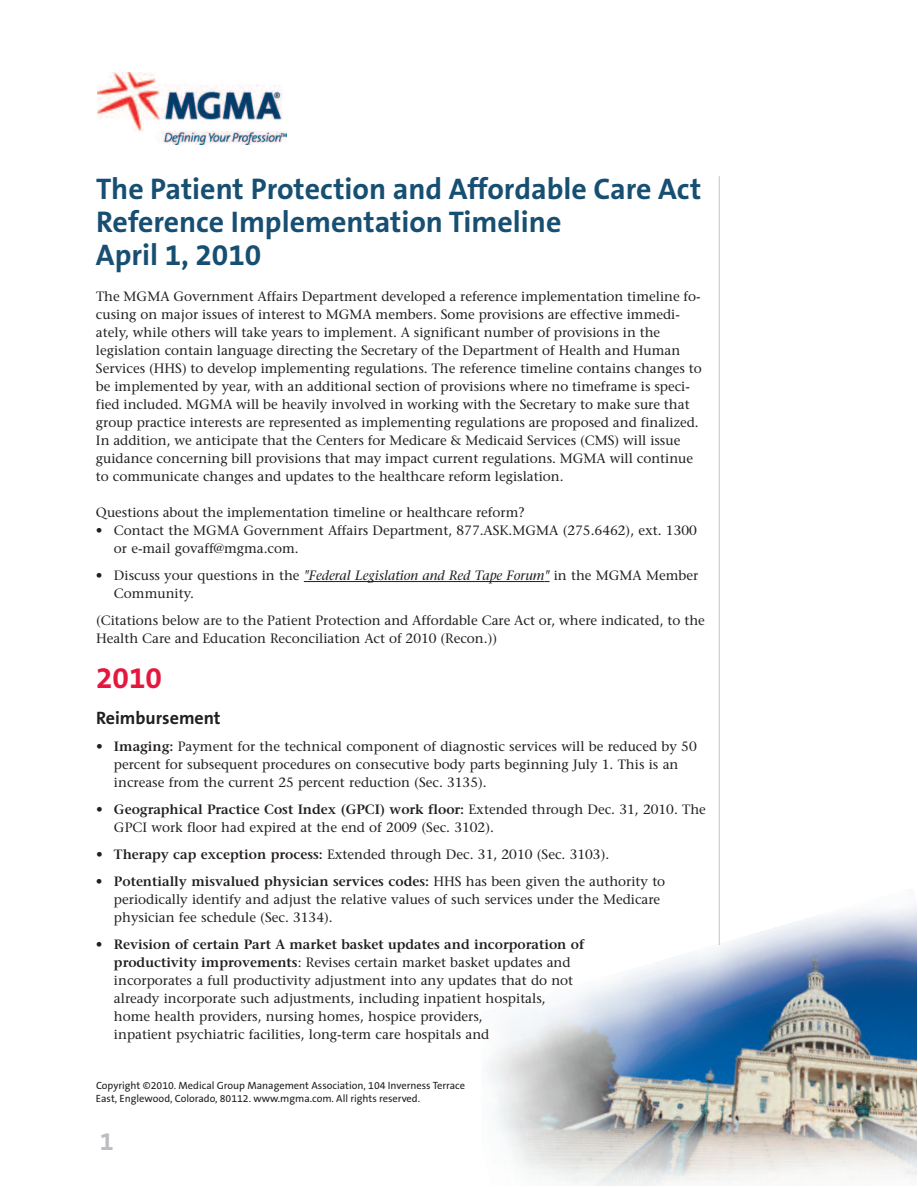
<style>
.page{position:relative;width:918px;height:1188px;background:#fff}
.page>*{position:absolute;margin:0;border:0;box-sizing:border-box;transform-origin:0 0}
.t1{font:700 30px/33px "The Sans B7";color:#174f72}
.t2{font:700 30px "The Sans B7";color:#e4183e}
.t3{font:700 25.5px "The Sans B7";color:#bcbdc0}
.t4{font:700 18px "The Sans B7";color:#231f20}
.t5{font:13.5px/18px "Stone Serif";color:#231f20}
.t6{font:10.5px/12.6px "The Sans B5 Plain";color:#231f20}
.s1{font-style:italic}
.s2{font-weight:600}
</style>
<div class="page">
<img style="left:487px;top:889px;width:430px;height:297px">
<hr style="left:719px;top:176px;width:1px;height:769px;background:#bfc4d7">
<hr style="left:304px;top:581px;width:241px;height:1px;background:#231f20">
<img style="left:98px;top:73px;width:188px;height:71px">
<h1 class="t1" style="left:96px;top:173px;width:607px">The Patient Protection and Affordable Care Act<br>Reference Implementation Timeline<br>April 1, 2010</h1>
<p class="t5" style="left:96px;top:289px;width:607px">The MGMA Government Affairs Department developed a reference implementation timeline fo&shy;cusing on major issues of interest to MGMA members. Some provisions are effective immedi&shy;ately, while others will take years to implement. A significant number of provisions in the legislation contain language directing the Secretary of the Department of Health and Human Services (HHS) to develop implementing regulations. The reference timeline contains changes to be implemented by year, with an additional section of provisions where no timeframe is speci&shy;fied included. MGMA will be heavily involved in working with the Secretary to make sure that group practice interests are represented as implementing regulations are proposed and finalized.<br>In addition, we anticipate that the Centers for Medicare &amp; Medicaid Services (CMS) will issue guidance concerning bill provisions that may impact current regulations. MGMA will continue to communicate changes and updates to the healthcare reform legislation.</p>
<p class="t5" style="left:96px;top:505px;width:430px">Questions about the implementation timeline or healthcare reform?</p>
<p class="t5" style="left:114px;top:523px;width:584px;text-indent:-18px">• Contact the MGMA Government Affairs Department, 877.ASK.MGMA (275.6462), ext. 1300 or e-mail govaff@mgma.com.</p>
<p class="t5" style="left:114px;top:568px;width:586px;text-indent:-18px">• Discuss your questions in the <span class="s1">"Federal Legislation and Red Tape Forum"</span> in the MGMA Member<br>Community.</p>
<p class="t5" style="left:96px;top:613px;width:610px">(Citations below are to the Patient Protection and Affordable Care Act or, where indicated, to the<br>Health Care and Education Reconciliation Act of 2010 (Recon.))</p>
<h1 class="t2" style="left:96px;top:662px;width:67px">2010</h1>
<h3 class="t4" style="left:96px;top:709px;width:126px">Reimbursement</h3>
<p class="t5" style="left:114px;top:739px;width:584px;text-indent:-18px">• <span class="s2">Imaging:</span> Payment for the technical component of diagnostic services will be reduced by 50 percent for subsequent procedures on consecutive body parts beginning July 1. This is an increase from the current 25 percent reduction (Sec. 3135).</p>
<p class="t5" style="left:114px;top:802px;width:593px;text-indent:-18px">• <span class="s2">Geographical Practice Cost Index (GPCI) work floor:</span> Extended through Dec. 31, 2010. The<br>GPCI work floor had expired at the end of 2009 (Sec. 3102).</p>
<p class="t5" style="left:96px;top:847px;width:515px">• <span class="s2">Therapy cap exception process:</span> Extended through Dec. 31, 2010 (Sec. 3103).</p>
<p class="t5" style="left:114px;top:874px;width:553px;text-indent:-18px">• <span class="s2">Potentially misvalued physician services codes:</span> HHS has been given the authority to periodically identify and adjust the relative values of such services under the Medicare physician fee schedule (Sec. 3134).</p>
<p class="t5" style="left:114px;top:937px;width:472px;text-indent:-18px">• <span class="s2">Revision of certain Part A market basket updates and incorporation of productivity improvements</span>: Revises certain market basket updates and incorporates a full productivity adjustment into any updates that do not already incorporate such adjustments, including inpatient hospitals, home health providers, nursing homes, hospice providers,<br>inpatient psychiatric facilities, long-term care hospitals and</p>
<p class="t6" style="left:96px;top:1080px;width:371px">Copyright ©2010. Medical Group Management Association, 104 Inverness Terrace<br>East, Englewood, Colorado, 80112. www.mgma.com. All rights reserved.</p>
<h2 class="t3" style="left:100px;top:1128px;width:16px">1</h2>
</div>
